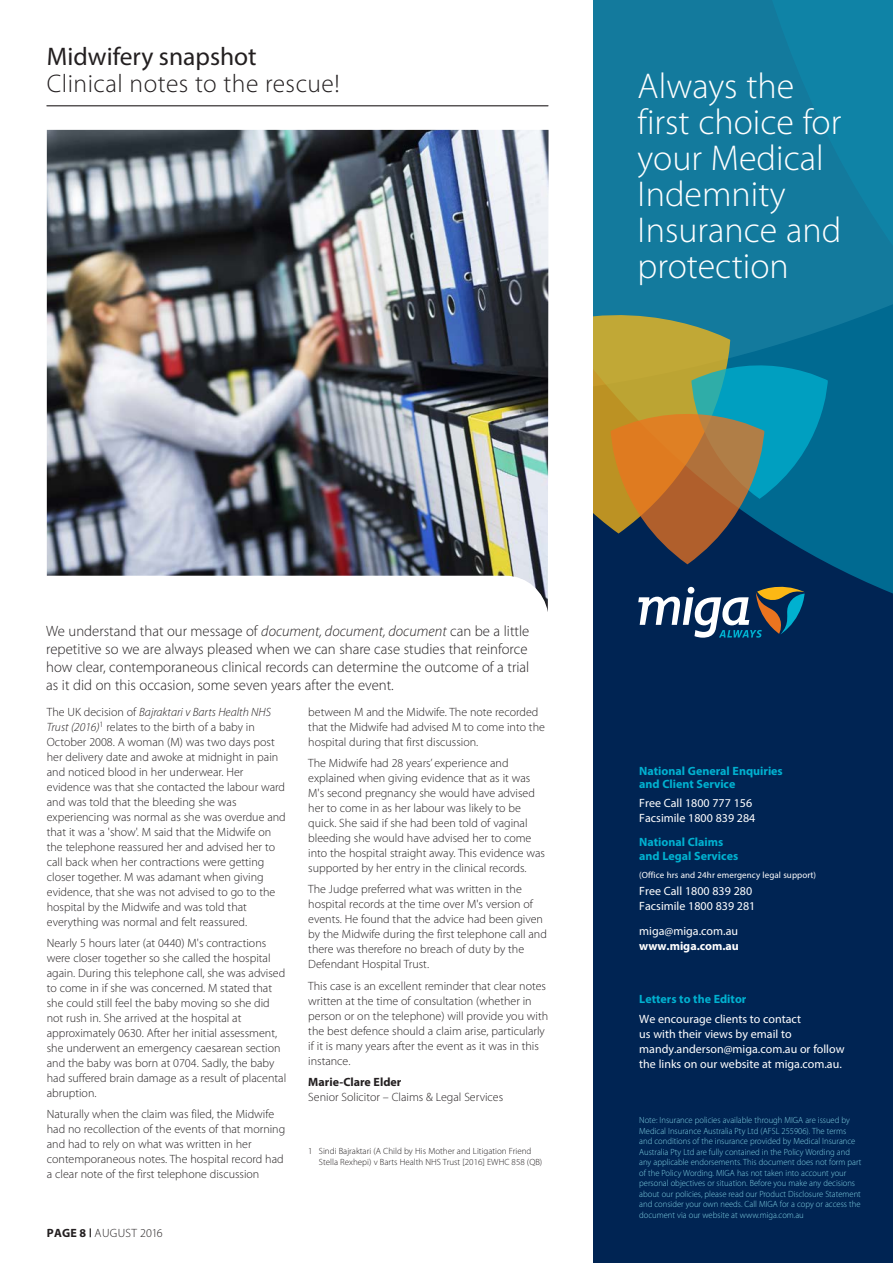
<style>
.page{position:relative;width:893px;height:1263px;background:#fff}
.page>*{position:absolute;margin:0;border:0;box-sizing:border-box;transform-origin:0 0}
.t1{font:300 36px/36px "Myriad Pro";color:#fff}
.t2{font:300 25.5px "Myriad Pro";letter-spacing:.02em;color:#231f20}
.t3{font:25.5px "Myriad Pro";color:#231f20}
.t4{font:300 15px/18px "Myriad Pro";color:#231f20}
.t5{font:300 12px/15px "Myriad Pro";color:#231f20}
.t6{font:12px/15px "Myriad Pro";color:#fff}
.t7{font:700 12px/13.5px "Myriad Pro";color:#00b1d0}
.t8{font:300 12px "Myriad Pro";letter-spacing:.03em;color:#231f20}
.t9{font:700 12px "Myriad Pro";color:#231f20}
.t10{font:700 12px "Myriad Pro";color:#fff}
.t11{font:300 9px/10.5px "Myriad Pro";color:#80d2e4;scale:.95 1}
.t12{font:300 9px/10.5px "Myriad Pro";color:#231f20}
.t13{font:9px "Myriad Pro";letter-spacing:.01em;color:#fff}
.s1{font-style:italic}
.s2{font-weight:700}
</style>
<div class="page">
<div style="left:594px;top:0;width:299px;height:1263px;background:#002453"></div>
<svg style="left:594px;top:0;width:299px;height:593px;background:#0e7499"></svg>
<svg style="left:594px;top:314px;width:234px;height:250px;background:#647b60"></svg>
<svg style="left:638px;top:580px;width:167px;height:58px"></svg>
<svg style="left:892px;top:332px;width:1px;height:261px"></svg>
<hr style="left:47px;top:105px;width:501px;height:1px;background:#231f20">
<img style="left:47px;top:130px;width:502px;height:482px">
<h2 class="t3" style="left:47px;top:41px;width:211px">Midwifery snapshot</h2>
<h2 class="t2" style="left:47px;top:69px;width:294px">Clinical notes to the rescue!</h2>
<h1 class="t1" style="left:638px;top:68px;width:205px">Always the first choice for your Medical<br>Indemnity<br>Insurance and protection</h1>
<p class="t4" style="left:46px;top:621px;width:485px">We understand that our message of <span class="s1">document, document, document</span> can be a little repetitive so we are always pleased when we can share case studies that reinforce how clear, contemporaneous clinical records can determine the outcome of a trial as it did on this occasion, some seven years after the event.</p>
<p class="t5" style="left:47px;top:704px;width:240px">The UK decision of <span class="s1">Bajraktari v Barts Health NHS Trust (2016)</span><sup>1</sup> relates to the birth of a baby in October 2008. A woman (M) was two days post her delivery date and awoke at midnight in pain and noticed blood in her underwear. Her evidence was that she contacted the labour ward and was told that the bleeding she was experiencing was normal as she was overdue and that it was a 'show'. M said that the Midwife on the telephone reassured her and advised her to call back when her contractions were getting closer together. M was adamant when giving evidence, that she was not advised to go to the hospital by the Midwife and was told that everything was normal and felt reassured.</p>
<p class="t5" style="left:47px;top:935px;width:241px">Nearly 5 hours later (at 0440) M's contractions were closer together so she called the hospital again. During this telephone call, she was advised to come in if she was concerned. M stated that she could still feel the baby moving so she did not rush in. She arrived at the hospital at approximately 0630. After her initial assessment, she underwent an emergency caesarean section and the baby was born at 0704. Sadly, the baby had suffered brain damage as a result of placental abruption.</p>
<p class="t5" style="left:47px;top:1107px;width:240px">Naturally when the claim was filed, the Midwife had no recollection of the events of that morning and had to rely on what was written in her contemporaneous notes. The hospital record had a clear note of the first telephone discussion</p>
<p class="t8" style="left:47px;top:1226px;width:117px"><span class="s2">PAGE 8</span> <sup>|</sup> AUGUST 2016</p>
<p class="t5" style="left:308px;top:704px;width:238px">between M and the Midwife. The note recorded that the Midwife had advised M to come into the hospital during that first discussion.</p>
<p class="t5" style="left:308px;top:755px;width:238px">The Midwife had 28 years’ experience and explained when giving evidence that as it was M's second pregnancy she would have advised her to come in as her labour was likely to be quick. She said if she had been told of vaginal bleeding she would have advised her to come into the hospital straight away. This evidence was supported by her entry in the clinical records.</p>
<p class="t5" style="left:308px;top:882px;width:240px">The Judge preferred what was written in the hospital records at the time over M's version of events. He found that the advice had been given by the Midwife during the first telephone call and there was therefore no breach of duty by the Defendant Hospital Trust.</p>
<p class="t5" style="left:308px;top:978px;width:241px">This case is an excellent reminder that clear notes written at the time of consultation (whether in person or on the telephone) will provide you with the best defence should a claim arise, particularly if it is many years after the event as it was in this instance.</p>
<p class="t9" style="left:308px;top:1074px;width:95px">Marie-Clare Elder</p>
<p class="t5" style="left:308px;top:1089px;width:196px">Senior Solicitor – Claims &amp; Legal Services</p>
<p class="t12" style="left:319px;top:1146px;width:225px;text-indent:-11px">1 Sindi Bajraktari (A Child by His Mother and Litigation Friend<br>Stella Rexhepi) v Barts Health NHS Trust [2016] EWHC 858 (QB)</p>
<p class="t7" style="left:639px;top:763px;width:145px">National General Enquiries and Client Service</p>
<p class="t6" style="left:639px;top:795px;width:118px">Free Call 1800 777 156<br>Facsimile 1800 839 284</p>
<p class="t7" style="left:639px;top:835px;width:100px">National Claims and Legal Services</p>
<p class="t13" style="left:639px;top:869px;width:178px">(Office hrs and 24hr emergency legal support)</p>
<p class="t6" style="left:639px;top:883px;width:118px">Free Call 1800 839 280<br>Facsimile 1800 839 281</p>
<p class="t6" style="left:639px;top:924px;width:100px">miga@miga.com.au</p>
<p class="t10" style="left:639px;top:938px;width:101px">www.miga.com.au</p>
<p class="t7" style="left:639px;top:992px;width:109px">Letters to the Editor</p>
<p class="t6" style="left:639px;top:1011px;width:207px">We encourage clients to contact<br>us with their views by email to mandy.anderson@miga.com.au or follow the links on our website at miga.com.au.</p>
<p class="t11" style="left:639px;top:1115px;width:235px">Note: Insurance policies available through MIGA are issued by Medical Insurance Australia Pty Ltd (AFSL 255906). The terms and conditions of the insurance provided by Medical Insurance Australia Pty Ltd are fully contained in the Policy Wording and any applicable endorsements. This document does not form part of the Policy Wording. MIGA has not taken into account your personal objectives or situation. Before you make any decisions about our policies, please read our Product Disclosure Statement and consider your own needs. Call MIGA for a copy or access the document via our website at www.miga.com.au</p>
</div>
